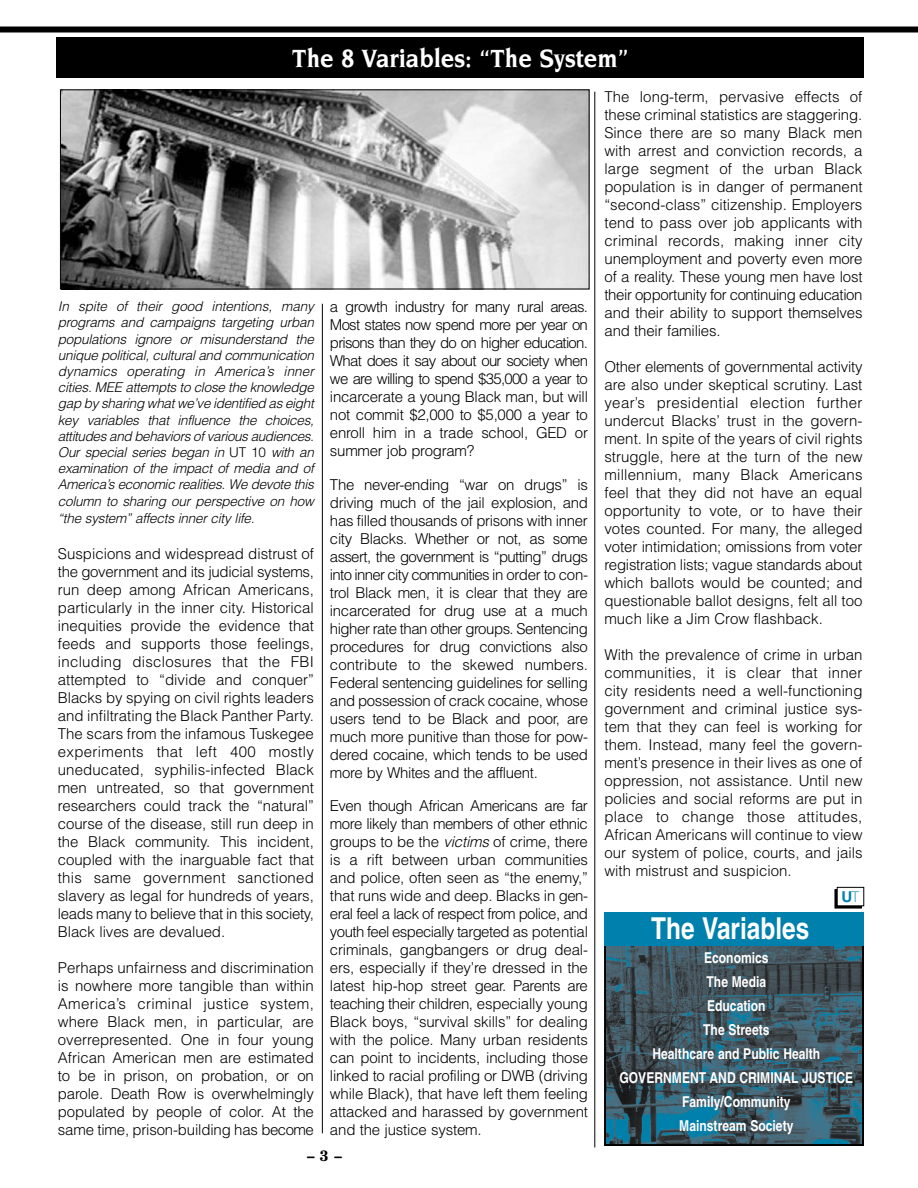
<style>
.page{position:relative;width:918px;height:1188px;background:#fff}
.page>*{position:absolute;margin:0;border:0;box-sizing:border-box;transform-origin:0 0}
.t1{font:700 30.15px "Helvetica";color:#fff;scale:.81 1}
.t2{font:700 27px "Novarese";color:#fff;scale:.9 1}
.t3{font:300 15px/18px "Helvetica";letter-spacing:-.01em;color:#000;text-align:justify}
.t4{font:700 15px/24px "Helvetica";color:#fff;text-align:center;scale:.81 1}
.t5{font:700 15px "New Century Schlbk";color:#000}
.t6{font:700 15px "Helvetica";color:#0080ad}
.t7{font:italic 300 13.5px/16.4px "Helvetica";letter-spacing:-.015em;color:#000;text-align:justify}
.s1{font-style:normal}
.s2{font-style:italic}
.s3{font-weight:300;color:#4da6c6}
</style>
<div class="page">
<div style="left:0;top:27px;width:918px;height:6px;background:#000"></div>
<div style="left:835px;top:889px;width:27px;height:19px;border:1px solid #000"></div>
<div style="left:837px;top:887px;width:27px;height:19px;background:#fff"></div>
<div style="left:837px;top:887px;width:27px;height:19px;border:1px solid #000"></div>
<hr style="left:322px;top:304px;width:1px;height:829px;background:#000">
<hr style="left:595px;top:92px;width:1px;height:1055px;background:#000">
<div style="left:56px;top:38px;width:808px;height:40px;background:#000"></div>
<img style="left:62px;top:91px;width:525px;height:196px">
<div style="left:60px;top:89px;width:529px;height:200px;border:1px solid #000"></div>
<img style="left:607px;top:946px;width:254px;height:197px">
<div style="left:604px;top:913px;width:260px;height:233px;border:2px solid #000"></div>
<div style="left:604px;top:912px;width:259px;height:34px;background:#0080ad"></div>
<h2 class="t2" style="left:292px;top:47px;width:375px">The 8 Variables: “The System”</h2>
<p class="t7" style="left:58px;top:299px;width:258px">In spite of their good intentions, many programs and campaigns targeting urban populations ignore or misunderstand the unique political, cultural and communication dynamics operating in America’s inner cities. MEE attempts to close the knowledge gap by sharing what we’ve identified as eight key variables that influence the choices, attitudes and behaviors of various audiences.<br>Our special series began in <span class="s1">UT 10</span> with an examination of the impact of media and of America’s economic realities. We devote this column to sharing our perspective on how “the system” affects inner city life.</p>
<p class="t3" style="left:58px;top:546px;width:258px">Suspicions and widespread distrust of the government and its judicial systems, run deep among African Americans, particularly in the inner city. Historical inequities provide the evidence that feeds and supports those feelings, including disclosures that the FBI attempted to “divide and conquer” Blacks by spying on civil rights leaders and infiltrating the Black Panther Party.<br>The scars from the infamous Tuskegee experiments that left 400 mostly uneducated, syphilis-infected Black men untreated, so that government researchers could track the “natural” course of the disease, still run deep in the Black community. This incident, coupled with the inarguable fact that this same government sanctioned slavery as legal for hundreds of years, leads many to believe that in this society, Black lives are devalued.</p>
<p class="t3" style="left:58px;top:960px;width:258px">Perhaps unfairness and discrimination is nowhere more tangible than within America’s criminal justice system, where Black men, in particular, are overrepresented. One in four young African American men are estimated to be in prison, on probation, or on parole. Death Row is overwhelmingly populated by people of color. At the same time, prison-building has become</p>
<p class="t3" style="left:330px;top:299px;width:260px">a growth industry for many rural areas.<br>Most states now spend more per year on prisons than they do on higher education.<br>What does it say about our society when we are willing to spend $35,000 a year to incarcerate a young Black man, but will not commit $2,000 to $5,000 a year to enroll him in a trade school, GED or summer job program?</p>
<p class="t3" style="left:330px;top:477px;width:260px">The never-ending “war on drugs” is driving much of the jail explosion, and has filled thousands of prisons with inner city Blacks. Whether or not, as some assert, the government is “putting” drugs into inner city communities in order to con&shy;trol Black men, it is clear that they are incarcerated for drug use at a much higher rate than other groups. Sentencing procedures for drug convictions also contribute to the skewed numbers.<br>Federal sentencing guidelines for selling and possession of crack cocaine, whose users tend to be Black and poor, are much more punitive than those for pow&shy;dered cocaine, which tends to be used more by Whites and the affluent.</p>
<p class="t3" style="left:330px;top:798px;width:260px">Even though African Americans are far more likely than members of other ethnic groups to be the <span class="s2">victims</span> of crime, there is a rift between urban communities and police, often seen as “the enemy,” that runs wide and deep. Blacks in gen&shy;eral feel a lack of respect from police, and youth feel especially targeted as potential criminals, gangbangers or drug deal&shy;ers, especially if they’re dressed in the latest hip-hop street gear. Parents are teaching their children, especially young Black boys, “survival skills” for dealing with the police. Many urban residents can point to incidents, including those linked to racial profiling or DWB (driving while Black), that have left them feeling attacked and harassed by government and the justice system.</p>
<p class="t5" style="left:307px;top:1148px;width:36px">– 3 –</p>
<p class="t3" style="left:604px;top:89px;width:260px">The long-term, pervasive effects of these criminal statistics are staggering.<br>Since there are so many Black men with arrest and conviction records, a large segment of the urban Black population is in danger of permanent “second-class” citizenship. Employers tend to pass over job applicants with criminal records, making inner city unemployment and poverty even more of a reality. These young men have lost their opportunity for continuing education and their ability to support themselves and their families.</p>
<p class="t3" style="left:604px;top:359px;width:260px">Other elements of governmental activity are also under skeptical scrutiny. Last year’s presidential election further undercut Blacks’ trust in the govern&shy;ment. In spite of the years of civil rights struggle, here at the turn of the new millennium, many Black Americans feel that they did not have an equal opportunity to vote, or to have their votes counted. For many, the alleged voter intimidation; omissions from voter registration lists; vague standards about which ballots would be counted; and questionable ballot designs, felt all too much like a Jim Crow flashback.</p>
<p class="t3" style="left:604px;top:647px;width:260px">With the prevalence of crime in urban communities, it is clear that inner city residents need a well-functioning government and criminal justice sys&shy;tem that they can feel is working for them. Instead, many feel the govern&shy;ment’s presence in their lives as one of oppression, not assistance. Until new policies and social reforms are put in place to change those attitudes, African Americans will continue to view our system of police, courts, and jails with mistrust and suspicion.</p>
<h1 class="t1" style="left:651px;top:917px;width:197px">The Variables</h1>
<p class="t4" style="left:619px;top:947px;width:290px">Economics<br>The Media<br>Education<br>The Streets<br>Healthcare and Public Health<br>GOVERNMENT AND CRIMINAL JUSTICE<br>Family/Community<br>Mainstream Society</p>
<p class="t6" style="left:841px;top:891px;width:20px">U<span class="s3">T</span></p>
</div>
